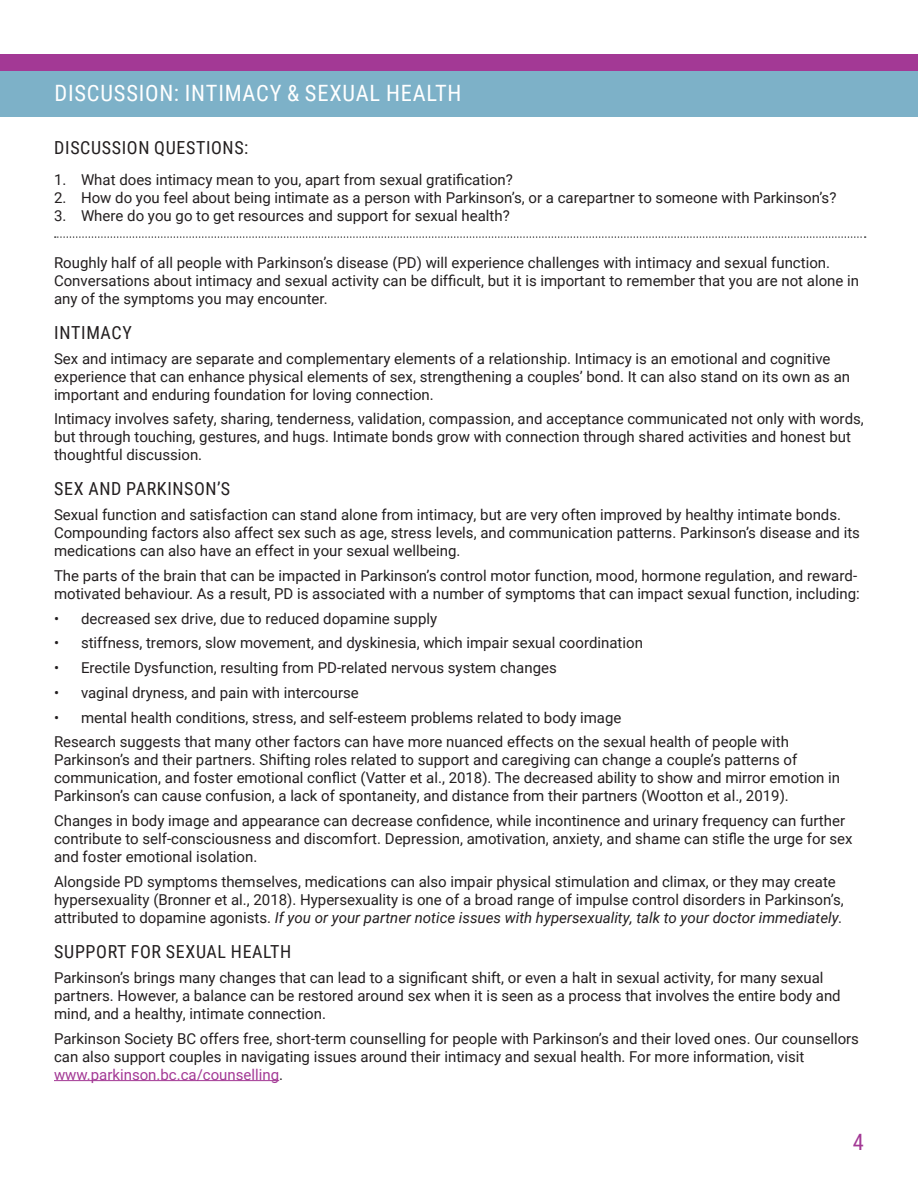
<style>
.page{position:relative;width:918px;height:1188px;background:#fff}
.page>*{position:absolute;margin:0;border:0;box-sizing:border-box;transform-origin:0 0}
.t1{font:22.5px "Roboto Condensed";letter-spacing:.035em;color:#fff}
.t2{font:22.5px "Roboto Condensed";color:#a33995}
.t3{font:18px "Roboto Condensed";letter-spacing:.035em;color:#231f20}
.t4{font:15px/18px "Roboto";color:#231f20}
.s1{font-style:italic}
.s2{color:#a33995}
</style>
<div class="page">
<div style="left:0;top:54px;width:918px;height:17px;background:#a33995"></div>
<div style="left:0;top:71px;width:918px;height:45px;background:#7db1c8"></div>
<hr style="left:54px;top:1080px;width:225px;height:1px;background:#a33995">
<svg style="left:55px;top:236px;width:811px;height:2px"></svg>
<h1 class="t1" style="left:54px;top:78px;width:409px">DISCUSSION: INTIMACY &amp; SEXUAL HEALTH</h1>
<p class="t3" style="left:54px;top:135px;width:195px">DISCUSSION QUESTIONS:</p>
<p class="t4" style="left:54px;top:170px;width:460px">1. What does intimacy mean to you, apart from sexual gratification?</p>
<p class="t4" style="left:54px;top:188px;width:784px">2. How do you feel about being intimate as a person with Parkinson’s, or a carepartner to someone with Parkinson’s?</p>
<p class="t4" style="left:54px;top:206px;width:457px">3. Where do you go to get resources and support for sexual health?</p>
<p class="t4" style="left:54px;top:253px;width:807px">Roughly half of all people with Parkinson’s disease (PD) will experience challenges with intimacy and sexual function.<br>Conversations about intimacy and sexual activity can be difficult, but it is important to remember that you are not alone in any of the symptoms you may encounter.</p>
<p class="t3" style="left:54px;top:320px;width:79px">INTIMACY</p>
<p class="t4" style="left:54px;top:349px;width:798px">Sex and intimacy are separate and complementary elements of a relationship. Intimacy is an emotional and cognitive experience that can enhance physical elements of sex, strengthening a couples’ bond. It can also stand on its own as an important and enduring foundation for loving connection.</p>
<p class="t4" style="left:54px;top:409px;width:811px">Intimacy involves safety, sharing, tenderness, validation, compassion, and acceptance communicated not only with words, but through touching, gestures, and hugs. Intimate bonds grow with connection through shared activities and honest but thoughtful discussion.</p>
<p class="t3" style="left:54px;top:476px;width:177px">SEX AND PARKINSON’S</p>
<p class="t4" style="left:54px;top:505px;width:808px">Sexual function and satisfaction can stand alone from intimacy, but are very often improved by healthy intimate bonds.<br>Compounding factors also affect sex such as age, stress levels, and communication patterns. Parkinson’s disease and its medications can also have an effect in your sexual wellbeing.</p>
<p class="t4" style="left:54px;top:566px;width:807px">The parts of the brain that can be impacted in Parkinson’s control motor function, mood, hormone regulation, and reward&shy;motivated behaviour. As a result, PD is associated with a number of symptoms that can impact sexual function, including:</p>
<p class="t4" style="left:54px;top:609px;width:385px">• decreased sex drive, due to reduced dopamine supply</p>
<p class="t4" style="left:54px;top:634px;width:591px">• stiffness, tremors, slow movement, and dyskinesia, which impair sexual coordination</p>
<p class="t4" style="left:54px;top:658px;width:504px">• Erectile Dysfunction, resulting from PD-related nervous system changes</p>
<p class="t4" style="left:54px;top:683px;width:306px">• vaginal dryness, and pain with intercourse</p>
<p class="t4" style="left:54px;top:704px;width:737px;line-height:24.8px">• mental health conditions, stress, and self-esteem problems related to body image<br>Research suggests that many other factors can have more nuanced effects on the sexual health of people with</p>
<p class="t4" style="left:54px;top:751px;width:788px">Parkinson’s and their partners. Shifting roles related to support and caregiving can change a couple’s patterns of communication, and foster emotional conflict (Vatter et al., 2018). The decreased ability to show and mirror emotion in<br>Parkinson’s can cause confusion, a lack of spontaneity, and distance from their partners (Wootton et al., 2019).</p>
<p class="t4" style="left:54px;top:811px;width:800px">Changes in body image and appearance can decrease confidence, while incontinence and urinary frequency can further contribute to self-consciousness and discomfort. Depression, amotivation, anxiety, and shame can stifle the urge for sex and foster emotional isolation.</p>
<p class="t4" style="left:54px;top:872px;width:791px">Alongside PD symptoms themselves, medications can also impair physical stimulation and climax, or they may create hypersexuality (Bronner et al., 2018). Hypersexuality is one of a broad range of impulse control disorders in Parkinson’s, attributed to dopamine agonists. <span class="s1">If you or your partner notice issues with hypersexuality, talk to your doctor immediately.</span></p>
<p class="t3" style="left:54px;top:939px;width:238px">SUPPORT FOR SEXUAL HEALTH</p>
<p class="t4" style="left:54px;top:968px;width:788px">Parkinson’s brings many changes that can lead to a significant shift, or even a halt in sexual activity, for many sexual partners. However, a balance can be restored around sex when it is seen as a process that involves the entire body and mind, and a healthy, intimate connection.</p>
<p class="t4" style="left:54px;top:1029px;width:807px">Parkinson Society BC offers free, short-term counselling for people with Parkinson’s and their loved ones. Our counsellors can also support couples in navigating issues around their intimacy and sexual health. For more information, visit <span class="s2">www.parkinson.bc.ca/counselling</span>.</p>
<h1 class="t2" style="left:853px;top:1126px;width:13px">4</h1>
</div>
